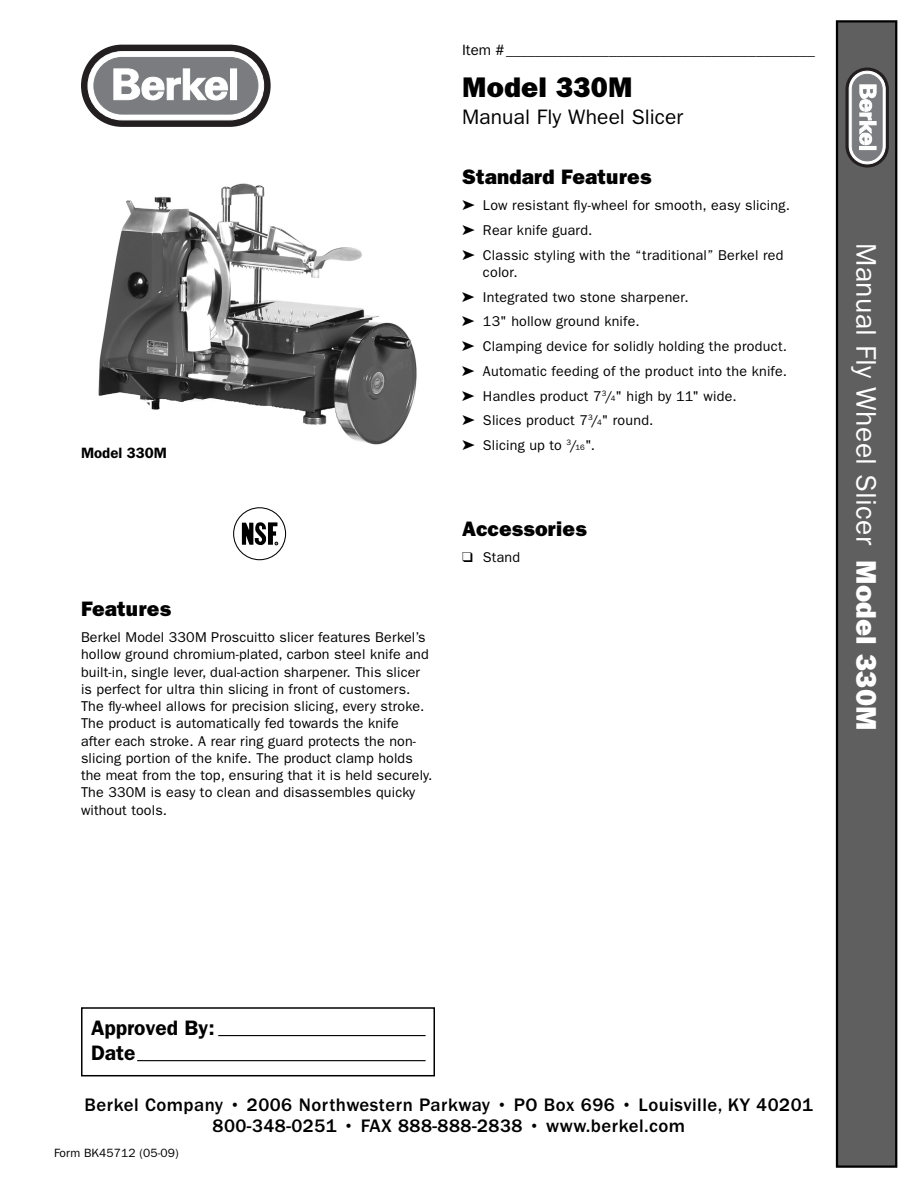
<style>
.page{position:relative;width:918px;height:1188px;background:#fff}
.page>*{position:absolute;margin:0;border:0;box-sizing:border-box;transform-origin:0 0}
.t1{font:28.5px "ITC Franklin Gothic Std";letter-spacing:.01em;color:#fff}
.t2{font:28.5px "ITC Franklin Gothic Std Hvy";letter-spacing:.01em;color:#000}
.t3{font:21px "ITC Franklin Gothic Std Hvy";letter-spacing:.01em;color:#000}
.t4{font:21px "ITC Franklin Gothic Std";letter-spacing:.005em;color:#000}
.t5{font:600 21px/25.2px "ITC Franklin Gothic Std";color:#000}
.t6{font:500 18.75px/21px "ITC Franklin Gothic Std";letter-spacing:.025em;color:#000;text-align:center}
.t7{font:italic 15px "ITC Franklin Gothic Std";color:#000}
.t8{font:600 15px "ITC Franklin Gothic Std";color:#000}
.t9{font:14.25px/17.2px "ITC Franklin Gothic Std";letter-spacing:.01em;color:#000}
.t10{font:12px "ITC Franklin Gothic Std";letter-spacing:.01em;color:#000}
.s1{font-style:normal}
.s2{font-size:7.8px}
.s3{font-family:"ITC Franklin Gothic Std Hvy"}
</style>
<div class="page">
<div style="left:837px;top:21px;width:59px;height:1146px;background:#5f5f5f"></div>
<div style="left:836px;top:20px;width:61px;height:1148px;border:2px solid #000"></div>
<div style="left:81px;top:1007px;width:354px;height:69px;border:2px solid #000"></div>
<hr style="left:218px;top:1035px;width:208px;height:1px;background:#000">
<hr style="left:137px;top:1060px;width:289px;height:1px;background:#000">
<svg style="left:81px;top:45px;width:190px;height:82px;background:#373334"></svg>
<svg style="left:88px;top:52px;width:176px;height:68px"></svg>
<div style="left:88px;top:52px;width:176px;height:68px;border:1px solid #fff;border-radius:34px"></div>
<div style="left:94px;top:57px;width:164px;height:57px;background:#7a7c7f;border-radius:28px"></div>
<div style="left:94px;top:57px;width:164px;height:57px;border:1px solid #7a7c7f;border-radius:28px"></div>
<div style="left:231px;top:69px;width:6px;height:31px;background:#fff"></div>
<div style="left:230px;top:69px;width:7px;height:31px;border:1px solid #fff"></div>
<svg style="left:113px;top:68px;width:115px;height:32px"></svg>
<svg style="left:846px;top:67px;width:43px;height:101px"></svg>
<svg style="left:849px;top:71px;width:36px;height:93px"></svg>
<div style="left:849px;top:71px;width:36px;height:93px;border:1px solid #fff;border-radius:18px"></div>
<div style="left:852px;top:74px;width:30px;height:87px;background:#7a7c7f;border-radius:15px"></div>
<div style="left:852px;top:74px;width:30px;height:87px;border:1px solid #7a7c7f;border-radius:15px"></div>
<div style="left:860px;top:146px;width:16px;height:4px;border:1px solid #fff"></div>
<svg style="left:859px;top:85px;width:17px;height:60px"></svg>
<div style="left:233px;top:507px;width:53px;height:53px;border:1px solid #000;border-radius:50%"></div>
<svg style="left:242px;top:522px;width:36px;height:23px"></svg>
<img style="left:98px;top:183px;width:319px;height:262px">
<p class="t8" style="left:81px;top:448px;width:88px">Model 330M</p>
<h2 class="t3" style="left:81px;top:601px;width:92px">Features</h2>
<p class="t9" style="left:81px;top:630px;width:353px">Berkel Model 330M Proscuitto slicer features Berkel’s hollow ground chromium-plated, carbon steel knife and built-in, single lever, dual-action sharpener. This slicer is perfect for ultra thin slicing in front of customers.<br>The fly-wheel allows for precision slicing, every stroke.<br>The product is automatically fed towards the knife<br>after each stroke. A rear ring guard protects the non&shy;slicing portion of the knife. The product clamp holds the meat from the top, ensuring that it is held securely.<br>The 330M is easy to clean and disassembles quicky without tools.</p>
<p class="t7" style="left:462px;top:45px;width:354px"><span class="s1">Item #</span> __________________________________________</p>
<h1 class="t2" style="left:462px;top:78px;width:172px">Model 330M</h1>
<h2 class="t4" style="left:462px;top:110px;width:223px">Manual Fly Wheel Slicer</h2>
<h2 class="t3" style="left:462px;top:169px;width:191px">Standard Features</h2>
<p class="t9" style="left:462px;top:194px;width:330px;line-height:24.8px">➤ Low resistant fly-wheel for smooth, easy slicing. ➤ Rear knife guard.<br>➤ Classic styling with the “traditional” Berkel red</p>
<p class="t9" style="left:462px;top:261px;width:327px;line-height:24.8px;text-indent:21px">color.<br>➤ Integrated two stone sharpener.<br>➤ 13" hollow ground knife.<br>➤ Clamping device for solidly holding the product. ➤ Automatic feeding of the product into the knife. ➤ Handles product 7<sup>3</sup>/<span class="s2">4</span>" high by 11" wide.<br>➤ Slices product 7<sup>3</sup>/<span class="s2">4</span>" round.<br>➤ Slicing up to <sup>3</sup>/<span class="s2">16</span>".</p>
<h2 class="t3" style="left:462px;top:521px;width:126px">Accessories</h2>
<p class="t9" style="left:462px;top:550px;width:60px">❑ Stand</p>
<h1 class="t1" style="left:876px;top:243px;width:489px;rotate:90deg">Manual Fly Wheel Slicer <span class="s3">Model 330M</span></h1>
<h2 class="t5" style="left:91px;top:1017px;width:125px">Approved By:<br>Date</h2>
<h3 class="t6" style="left:85px;top:1096px;width:730px">Berkel Company • 2006 Northwestern Parkway • PO Box 696 • Louisville, KY 40201<br>800-348-0251 • FAX 888-888-2838 • www.berkel.com</h3>
<p class="t10" style="left:54px;top:1149px;width:126px">Form BK45712 (05-09)</p>
</div>
